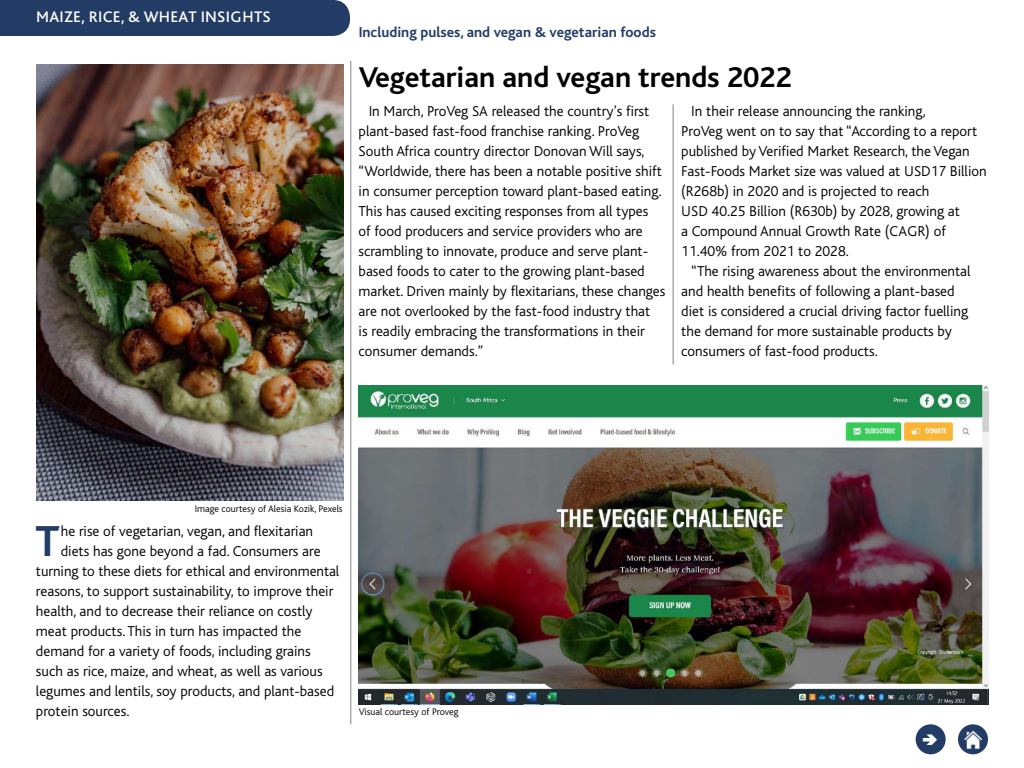
<style>
.page{position:relative;width:1024px;height:768px;background:#fff}
.page>*{position:absolute;margin:0;border:0;box-sizing:border-box;transform-origin:0 0}
.t1{font:700 45.3px "Bliss Pro";color:#233c65}
.t2{font:700 30px "Bliss";color:#000}
.t3{font:500 16px "Bliss Pro";color:#fff}
.t4{font:300 15px/20px "Bliss";color:#000}
.t5{font:700 15px "Bliss";color:#233c65}
.t6{font:300 10px "Bliss";color:#000}
</style>
<div class="page">
<div style="left:0;top:0;width:350px;height:36px;background:#233c65"></div>
<hr style="left:351px;top:61px;width:1px;height:663px;background:#808285">
<hr style="left:673px;top:104px;width:1px;height:260px;background:#808285">
<div style="left:916px;top:724px;width:30px;height:30px;background:#233c65;border-radius:50%"></div>
<div style="left:958px;top:724px;width:30px;height:30px;background:#233c65;border-radius:50%"></div>
<img style="left:964px;top:730px;width:18px;height:18px">
<img style="left:359px;top:386px;width:630px;height:318px">
<img style="left:36px;top:64px;width:307px;height:437px">
<p class="t3" style="left:36px;top:6px;width:62px">MAIZE, RICE</p>
<p class="t3" style="left:121px;top:6px;width:35px">, &amp; WHEAT</p>
<p class="t3" style="left:201px;top:6px;width:10px">INSIGHTS</p>
<p class="t5" style="left:359px;top:25px;width:299px">Including pulses, and vegan &amp; vegetarian foods</p>
<h2 class="t2" style="left:359px;top:62px;width:435px">Vegetarian and vegan trends 2022</h2>
<p class="t4" style="left:359px;top:101px;width:308px;text-indent:10px">In March, ProVeg SA released the country’s first plant-based fast-food franchise ranking. ProVeg South Africa country director Donovan Will says, “Worldwide, there has been a notable positive shift in consumer perception toward plant-based eating.<br>This has caused exciting responses from all types<br>of food producers and service providers who are scrambling to innovate, produce and serve plant&shy;based foods to cater to the growing plant-based market. Driven mainly by flexitarians, these changes are not overlooked by the fast-food industry that<br>is readily embracing the transformations in their consumer demands.”</p>
<p class="t4" style="left:681px;top:101px;width:307px;text-indent:10px">In their release announcing the ranking,<br>ProVeg went on to say that “According to a report published by Verified Market Research, the Vegan Fast-Foods Market size was valued at USD17 Billion (R268b) in 2020 and is projected to reach<br>USD 40.25 Billion (R630b) by 2028, growing at<br>a Compound Annual Growth Rate (CAGR) of 11.40% from 2021 to 2028.</p>
<p class="t4" style="left:681px;top:261px;width:291px;text-indent:10px">“The rising awareness about the environmental and health benefits of following a plant-based diet is considered a crucial driving factor fuelling the demand for more sustainable products by consumers of fast-food products.</p>
<p class="t6" style="left:195px;top:503px;width:149px">Image courtesy of Alesia Kozik, Pexels</p>
<h1 class="t1" style="left:35px;top:513px;width:26px">T</h1>
<p class="t4" style="left:61px;top:521px;width:254px">he rise of vegetarian, vegan, and flexitarian</p>
<p class="t4" style="left:61px;top:541px;width:261px">diets has gone beyond a fad. Consumers are</p>
<p class="t4" style="left:36px;top:561px;width:305px">turning to these diets for ethical and environmental</p>
<p class="t4" style="left:36px;top:581px;width:299px">reasons, to support sustainability, to improve their</p>
<p class="t4" style="left:36px;top:601px;width:278px">health, and to decrease their reliance on costly</p>
<p class="t4" style="left:36px;top:621px;width:267px">meat products. This in turn has impacted the</p>
<p class="t4" style="left:36px;top:641px;width:276px">demand for a variety of foods, including grains</p>
<p class="t4" style="left:36px;top:661px;width:288px">such as rice, maize, and wheat, as well as various</p>
<p class="t4" style="left:36px;top:681px;width:300px">legumes and lentils, soy products, and plant-based</p>
<p class="t4" style="left:36px;top:701px;width:95px">protein sources.</p>
<p class="t6" style="left:359px;top:706px;width:102px">Visual courtesy of Proveg</p>
</div>
